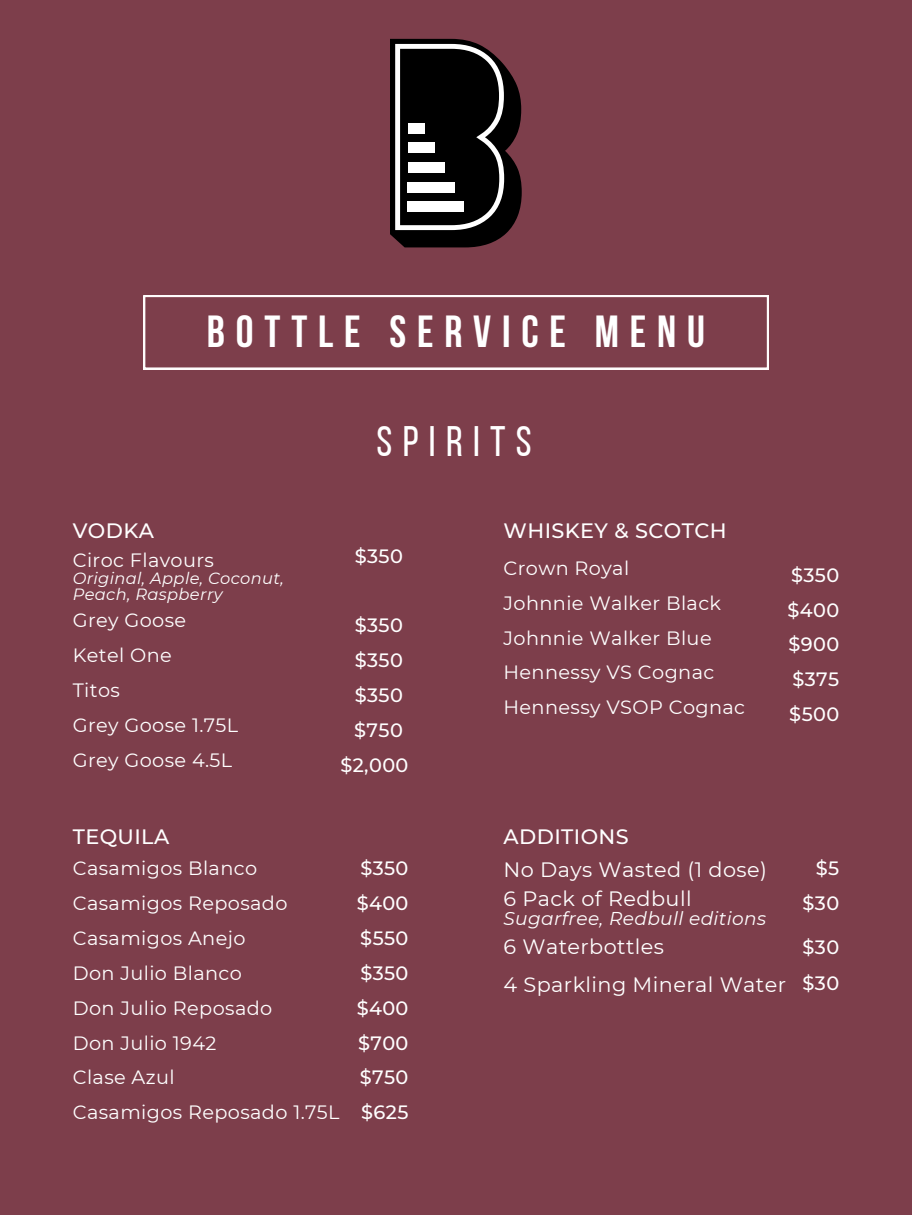
<style>
.page{position:relative;width:912px;height:1215px;background:#fff}
.page>*{position:absolute;margin:0;border:0;box-sizing:border-box;transform-origin:0 0}
.t1{font:700 44.78px "Bebas Neue";letter-spacing:.24em;color:#fff}
.t2{font:42.53px "Bebas Neue";letter-spacing:.24em;color:#fff}
.t3{font:20.77px "Montserrat";letter-spacing:.02em;color:#fff}
.t4{font:500 20.77px "Montserrat";letter-spacing:.02em;color:#fff}
.t5{font:19.27px/34.9px "Montserrat";letter-spacing:.02em;color:#fff}
.t6{font:500 19.27px "Montserrat";letter-spacing:.02em;color:#fff}
.t7{font:italic 18.52px "Montserrat";letter-spacing:.02em;color:#fff}
.t8{font:italic 16.27px/16.4px "Montserrat";letter-spacing:.02em;color:#fff}
</style>
<div class="page">
<div style="left:0;top:0;width:911px;height:1215px;background:#7d3e4b"></div>
<svg style="left:390px;top:39px;width:131px;height:208px;background:#252021"></svg>
<div style="left:407px;top:142px;width:27px;height:11px;background:#fff"></div>
<div style="left:407px;top:123px;width:17px;height:11px;background:#fff"></div>
<div style="left:407px;top:162px;width:37px;height:11px;background:#fff"></div>
<div style="left:407px;top:182px;width:48px;height:11px;background:#fff"></div>
<div style="left:407px;top:201px;width:57px;height:11px;background:#fff"></div>
<svg style="left:144px;top:295px;width:624px;height:74px"></svg>
<p class="t1" style="left:207px;top:313px;width:499px">BOTTLE SERVICE MENU</p>
<p class="t4" style="left:73px;top:518px;width:83px">VODKA</p>
<p class="t5" style="left:73px;top:543px;width:143px">Ciroc Flavours</p>
<p class="t8" style="left:73px;top:570px;width:212px">Original, Apple, Coconut,<br>Peach, Raspberry</p>
<p class="t5" style="left:73px;top:603px;width:115px">Grey Goose</p>
<p class="t5" style="left:73px;top:638px;width:100px">Ketel One</p>
<p class="t5" style="left:73px;top:672px;width:49px">Titos</p>
<p class="t5" style="left:73px;top:707px;width:167px">Grey Goose 1.75L</p>
<p class="t5" style="left:73px;top:742px;width:161px">Grey Goose 4.5L</p>
<p class="t2" style="left:376px;top:424px;width:157px">SPIRITS</p>
<p class="t6" style="left:354px;top:544px;width:50px">$350</p>
<p class="t6" style="left:354px;top:614px;width:50px">$350</p>
<p class="t6" style="left:354px;top:649px;width:50px">$350</p>
<p class="t6" style="left:354px;top:684px;width:50px">$350</p>
<p class="t6" style="left:354px;top:718px;width:50px">$750</p>
<p class="t6" style="left:340px;top:753px;width:69px">$2,000</p>
<p class="t4" style="left:503px;top:518px;width:224px">WHISKEY &amp; SCOTCH</p>
<p class="t5" style="left:503px;top:550px;width:127px">Crown Royal</p>
<p class="t5" style="left:503px;top:585px;width:243px">Johnnie Walker Black<br>Johnnie Walker Blue<br>Hennessy VS Cognac<br>Hennessy VSOP Cognac</p>
<p class="t6" style="left:791px;top:563px;width:50px">$350</p>
<p class="t6" style="left:787px;top:598px;width:53px">$400</p>
<p class="t6" style="left:788px;top:633px;width:52px">$900</p>
<p class="t6" style="left:792px;top:668px;width:48px">$375</p>
<p class="t6" style="left:789px;top:703px;width:51px">$500</p>
<p class="t4" style="left:73px;top:824px;width:98px">TEQUILA</p>
<p class="t5" style="left:73px;top:851px;width:216px">Casamigos Blanco<br>Casamigos Reposado<br>Casamigos Anejo</p>
<p class="t5" style="left:73px;top:955px;width:171px">Don Julio Blanco</p>
<p class="t5" style="left:73px;top:990px;width:201px">Don Julio Reposado</p>
<p class="t5" style="left:73px;top:1025px;width:145px">Don Julio 1942</p>
<p class="t5" style="left:73px;top:1060px;width:103px">Clase Azul</p>
<p class="t5" style="left:73px;top:1095px;width:268px">Casamigos Reposado 1.75L</p>
<p class="t6" style="left:360px;top:856px;width:50px">$350</p>
<p class="t6" style="left:356px;top:891px;width:53px">$400</p>
<p class="t6" style="left:360px;top:926px;width:50px">$550</p>
<p class="t6" style="left:360px;top:961px;width:50px">$350</p>
<p class="t6" style="left:356px;top:996px;width:53px">$400</p>
<p class="t6" style="left:358px;top:1031px;width:52px">$700</p>
<p class="t6" style="left:360px;top:1066px;width:50px">$750</p>
<p class="t6" style="left:361px;top:1101px;width:49px">$625</p>
<p class="t4" style="left:503px;top:824px;width:127px">ADDITIONS</p>
<p class="t3" style="left:503px;top:857px;width:265px">No Days Wasted (1 dose)</p>
<p class="t3" style="left:503px;top:886px;width:189px">6 Pack of Redbull</p>
<p class="t7" style="left:503px;top:907px;width:264px">Sugarfree, Redbull editions</p>
<p class="t3" style="left:503px;top:934px;width:162px">6 Waterbottles</p>
<p class="t3" style="left:503px;top:971px;width:284px">4 Sparkling Mineral Water</p>
<p class="t6" style="left:815px;top:856px;width:25px">$5</p>
<p class="t6" style="left:802px;top:891px;width:38px">$30</p>
<p class="t6" style="left:802px;top:936px;width:38px">$30</p>
<p class="t6" style="left:802px;top:972px;width:38px">$30</p>
</div>
